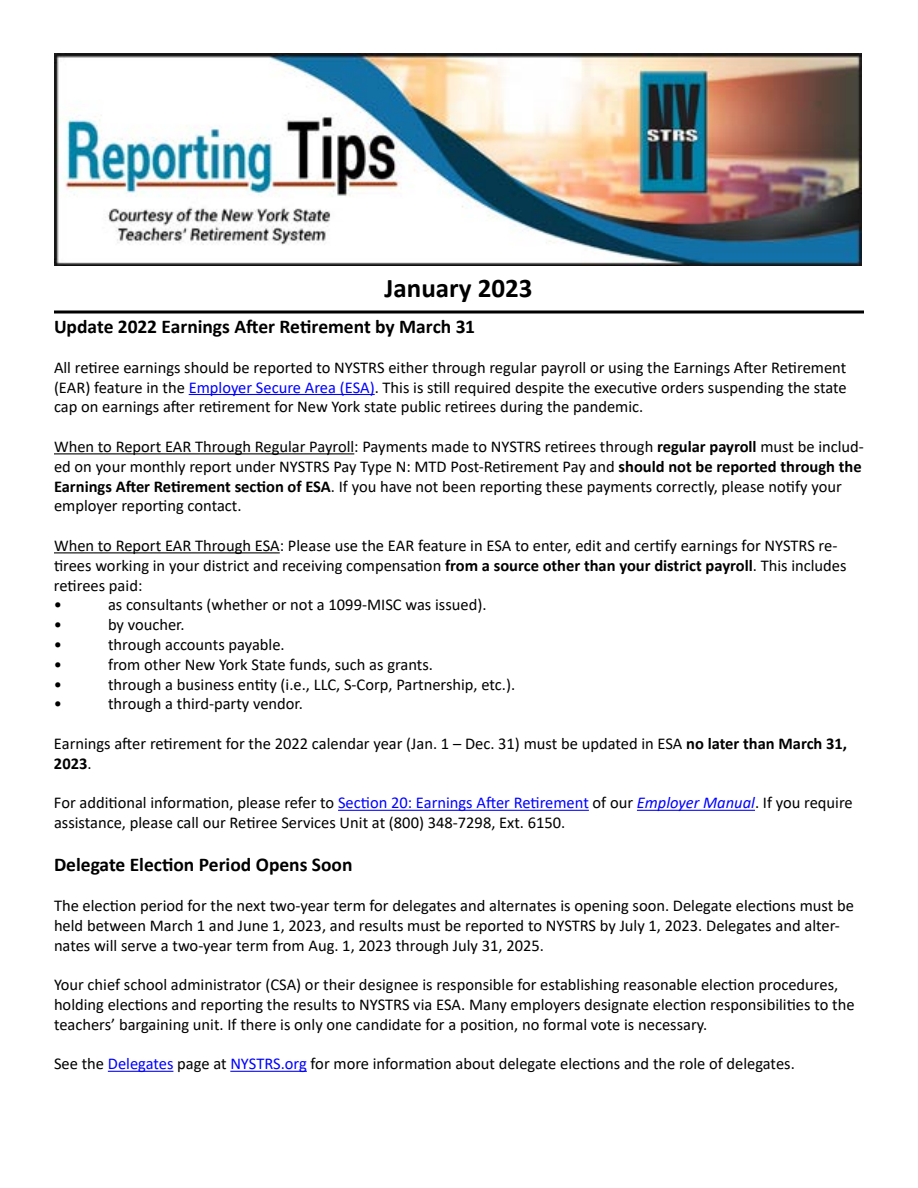
<style>
.page{position:relative;width:918px;height:1188px;background:#fff}
.page>*{position:absolute;margin:0;border:0;box-sizing:border-box;transform-origin:0 0}
.t1{font:700 27px "Calibri";color:#000}
.t2{font:700 19.5px "Calibri";color:#000}
.t3{font:16.5px/19.8px "Calibri";color:#000}
.s1{color:#00f}
.s2{font-weight:700}
.s3{font-style:italic;color:#00f}
</style>
<div class="page">
<hr style="left:189px;top:394px;width:186px;height:1px;background:#00f">
<hr style="left:54px;top:453px;width:300px;height:1px;background:#000">
<hr style="left:54px;top:552px;width:226px;height:1px;background:#000">
<hr style="left:338px;top:810px;width:251px;height:1px;background:#00f">
<hr style="left:637px;top:810px;width:118px;height:1px;background:#00f">
<hr style="left:108px;top:1071px;width:65px;height:1px;background:#00f">
<hr style="left:230px;top:1071px;width:77px;height:1px;background:#00f">
<svg style="left:54px;top:310px;width:810px;height:4px;background:#3f3f3f"></svg>
<img style="left:54px;top:54px;width:807px;height:212px">
<h1 class="t1" style="left:385px;top:269px;width:149px">January 2023</h1>
<p class="t2" style="left:54px;top:313px;width:423px">Update 2022 Earnings After Retirement by March 31</p>
<p class="t3" style="left:54px;top:357px;width:794px;text-align:justify">All retiree earnings should be reported to NYSTRS either through regular payroll or using the Earnings After Retirement (EAR) feature in the <span class="s1">Employer Secure Area (ESA)</span>. This is still required despite the executive orders suspending the state cap on earnings after retirement for New York state public retirees during the pandemic.</p>
<p class="t3" style="left:54px;top:436px;width:812px">When to Report EAR Through Regular Payroll: Payments made to NYSTRS retirees through <span class="s2">regular payroll</span> must be includ&shy;ed on your monthly report under NYSTRS Pay Type N: MTD Post-Retirement Pay and <span class="s2">should not be reported through the Earnings After Retirement section of ESA</span>. If you have not been reporting these payments correctly, please notify your employer reporting contact.</p>
<p class="t3" style="left:54px;top:535px;width:794px">When to Report EAR Through ESA: Please use the EAR feature in ESA to enter, edit and certify earnings for NYSTRS re&shy;tirees working in your district and receiving compensation <span class="s2">from a source other than your district payroll</span>. This includes retirees paid:<br>•</p>
<p class="t3" style="left:108px;top:595px;width:380px">as consultants (whether or not a 1099-MISC was issued).</p>
<p class="t3" style="left:54px;top:614px;width:10px">•</p>
<p class="t3" style="left:108px;top:614px;width:78px">by voucher.</p>
<p class="t3" style="left:54px;top:634px;width:10px">•</p>
<p class="t3" style="left:108px;top:634px;width:178px">through accounts payable.</p>
<p class="t3" style="left:54px;top:654px;width:10px">•</p>
<p class="t3" style="left:108px;top:654px;width:327px">from other New York State funds, such as grants.</p>
<p class="t3" style="left:54px;top:674px;width:10px">•</p>
<p class="t3" style="left:108px;top:674px;width:409px">through a business entity (i.e., LLC, S-Corp, Partnership, etc.).</p>
<p class="t3" style="left:54px;top:694px;width:10px">•</p>
<p class="t3" style="left:108px;top:694px;width:196px">through a third-party vendor.</p>
<p class="t3" style="left:54px;top:733px;width:795px">Earnings after retirement for the 2022 calendar year (Jan. 1 – Dec. 31) must be updated in ESA <span class="s2">no later than March 31,<br>2023</span>.</p>
<p class="t3" style="left:54px;top:793px;width:800px">For additional information, please refer to <span class="s1">Section 20: Earnings After Retirement</span> of our <span class="s3">Employer Manual</span>. If you require assistance, please call our Retiree Services Unit at (800) 348-7298, Ext. 6150.</p>
<p class="t2" style="left:54px;top:851px;width:300px">Delegate Election Period Opens Soon</p>
<p class="t3" style="left:54px;top:895px;width:802px">The election period for the next two-year term for delegates and alternates is opening soon. Delegate elections must be held between March 1 and June 1, 2023, and results must be reported to NYSTRS by July 1, 2023. Delegates and alter&shy;nates will serve a two-year term from Aug. 1, 2023 through July 31, 2025.</p>
<p class="t3" style="left:54px;top:974px;width:802px">Your chief school administrator (CSA) or their designee is responsible for establishing reasonable election procedures, holding elections and reporting the results to NYSTRS via ESA. Many employers designate election responsibilities to the teachers’ bargaining unit. If there is only one candidate for a position, no formal vote is necessary.</p>
<p class="t3" style="left:54px;top:1054px;width:742px">See the <span class="s1">Delegates</span> page at <span class="s1">NYSTRS.org</span> for more information about delegate elections and the role of delegates.</p>
</div>
